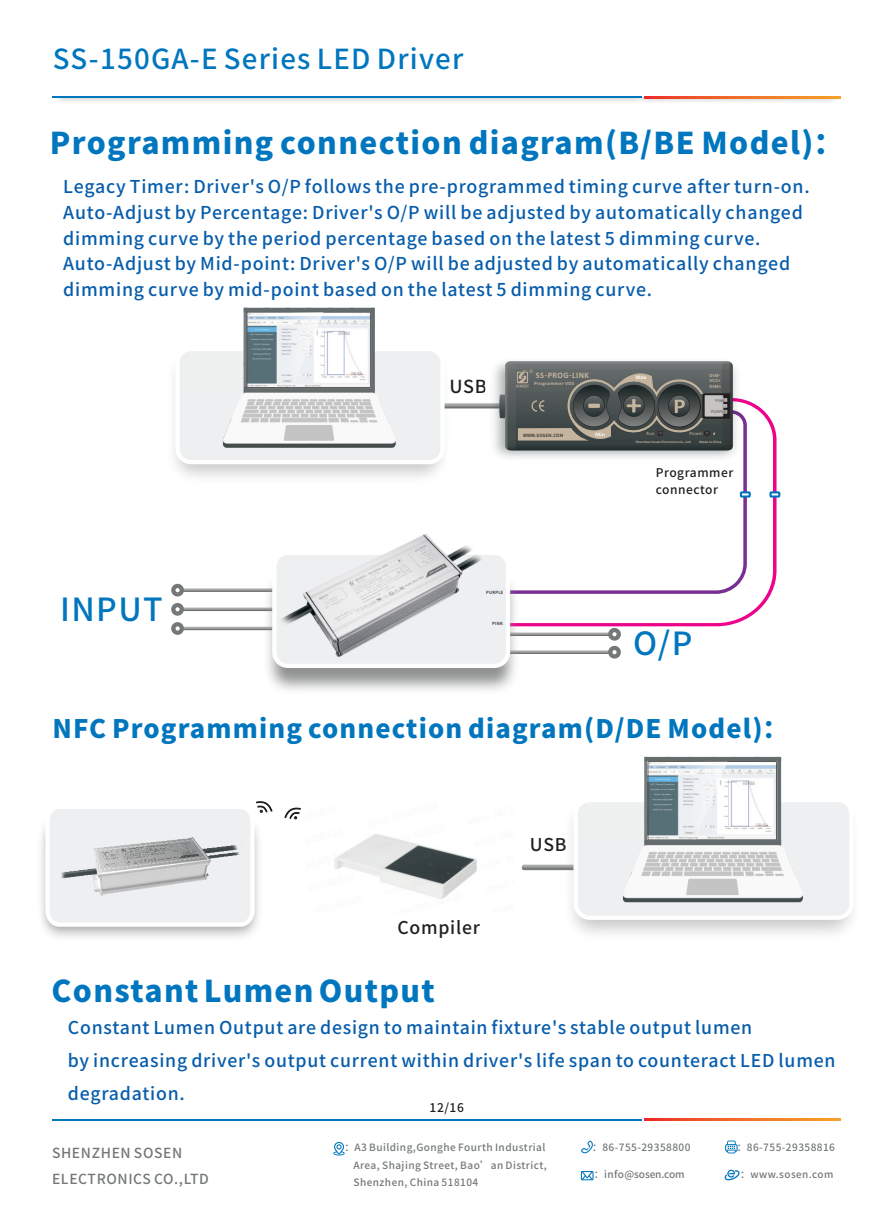
<style>
.page{position:relative;width:893px;height:1212px;background:#fff}
.page>*{position:absolute;margin:0;border:0;box-sizing:border-box;transform-origin:0 0}
.t1{font:500 31.95px "Source Han Sans CN";letter-spacing:.045em;color:#0076bf}
.t2{font:700 30px "Source Han Sans CN";letter-spacing:.045em;color:#0076bf}
.t3{font:27.6px "Source Han Sans CN";letter-spacing:.045em;color:#0076bf}
.t4{font:700 25.5px "Source Han Sans CN";letter-spacing:.045em;color:#0076bf}
.t5{font:500 18px "Source Han Sans CN";color:#231f20}
.t6{font:17.7px/25.7px "Source Han Sans CN";letter-spacing:.045em;color:#075dac}
.t7{font:17.55px "Source Han Sans CN";letter-spacing:.045em;color:#231f20}
.t8{font:13.8px/26.2px "Source Han Sans CN";letter-spacing:.045em;color:#747879}
.t9{font:500 12px/17.4px "Source Han Sans CN";letter-spacing:.045em;color:#231f20}
.t10{font:10.05px/17.5px "Source Han Sans CN";letter-spacing:.045em;color:#747879}
.t11{font:10.05px "Source Han Sans CN";letter-spacing:-.01em;color:#747879}
.t12{font:9.9px "Source Han Sans CN";letter-spacing:.045em;color:#747879}
.t13{font:700 8.4px "Calibri";letter-spacing:.045em;color:#c5b59e}
.t14{font:700 5.55px "Calibri";color:#fff}
.t15{font:700 4.95px "Calibri";letter-spacing:.045em;color:#c5b59e;scale:1.08 1}
.t16{font:700 4.95px "Calibri";letter-spacing:.045em;color:#c5b59e}
.t17{font:4.95px "Calibri";letter-spacing:.045em;color:#c5b59e}
.t18{font:500 4.35px "Source Han Sans CN";letter-spacing:.045em;color:#231f20}
.t19{font:500 3.75px "Source Han Sans CN";letter-spacing:.045em;color:#57585a}
.t20{font:700 3.45px "Calibri";letter-spacing:.045em;color:#c5b59e}
.s1{font-family:"Source Han Sans CN";font-weight:500}
</style>
<div class="page">
<img style="left:58px;top:98px;width:782px;height:4px">
<hr style="left:53px;top:97px;width:589px;height:1px;background:#0076bf">
<svg style="left:644px;top:97px;width:196px;height:1px"></svg>
<svg style="left:333px;top:1142px;width:12px;height:13px"></svg>
<svg style="left:581px;top:1140px;width:12px;height:13px"></svg>
<svg style="left:725px;top:1140px;width:13px;height:13px"></svg>
<svg style="left:724px;top:1170px;width:16px;height:10px"></svg>
<svg style="left:581px;top:1171px;width:12px;height:9px"></svg>
<hr style="left:53px;top:1119px;width:589px;height:1px;background:#0076bf">
<svg style="left:644px;top:1119px;width:196px;height:1px"></svg>
<svg style="left:544px;top:400px;width:232px;height:226px"></svg>
<svg style="left:544px;top:410px;width:203px;height:184px"></svg>
<svg style="left:181px;top:627px;width:120px;height:3px"></svg>
<svg style="left:181px;top:607px;width:120px;height:4px"></svg>
<svg style="left:181px;top:588px;width:120px;height:4px"></svg>
<svg style="left:492px;top:650px;width:120px;height:4px"></svg>
<svg style="left:492px;top:632px;width:120px;height:4px"></svg>
<div style="left:175px;top:347px;width:270px;height:117px;background:#edeff0;border:4px solid #fff;border-radius:14px"></div>
<img style="left:222px;top:307px;width:192px;height:141px">
<div style="left:171px;top:584px;width:13px;height:12px;border:4px solid #747879;border-radius:50%"></div>
<div style="left:171px;top:603px;width:13px;height:13px;border:4px solid #747879;border-radius:50%"></div>
<div style="left:171px;top:622px;width:13px;height:13px;border:4px solid #747879;border-radius:50%"></div>
<div style="left:608px;top:628px;width:13px;height:13px;border:4px solid #747879;border-radius:50%"></div>
<div style="left:608px;top:646px;width:13px;height:12px;border:4px solid #747879;border-radius:50%"></div>
<img style="left:215px;top:533px;width:329px;height:158px">
<svg style="left:189px;top:312px;width:182px;height:76px"></svg>
<svg style="left:740px;top:491px;width:11px;height:7px"></svg>
<svg style="left:769px;top:491px;width:11px;height:7px"></svg>
<img style="left:496px;top:367px;width:249px;height:98px">
<svg style="left:440px;top:361px;width:293px;height:89px"></svg>
<svg style="left:522px;top:865px;width:51px;height:5px"></svg>
<div style="left:573px;top:798px;width:281px;height:122px;background:#edeff0;border:4px solid #fff;border-radius:14px"></div>
<img style="left:623px;top:756px;width:199px;height:147px">
<svg style="left:588px;top:761px;width:189px;height:79px"></svg>
<svg style="left:43px;top:801px;width:230px;height:128px"></svg>
<svg style="left:284px;top:807px;width:17px;height:12px"></svg>
<img style="left:334px;top:834px;width:143px;height:65px">
<img style="left:57px;top:833px;width:185px;height:67px">
<h3 class="t3" style="left:53px;top:45px;width:412px">SS-150GA-E Series LED Driver</h3>
<h2 class="t2" style="left:50px;top:128px;width:795px">Programming connection diagram(B/BE Model)：</h2>
<p class="t6" style="left:63px;top:174px;width:748px">Legacy Timer: Driver's O/P follows the pre-programmed timing curve after turn-on.<br>Auto-Adjust by Percentage: Driver's O/P will be adjusted by automatically changed dimming curve by the period percentage based on the latest 5 dimming curve.<br>Auto-Adjust by Mid-point: Driver's O/P will be adjusted by automatically changed dimming curve by mid-point based on the latest 5 dimming curve.</p>
<h1 class="t1" style="left:60px;top:593px;width:104px">INPUT</h1>
<p class="t5" style="left:449px;top:377px;width:39px">USB</p>
<p class="t13" style="left:536px;top:372px;width:54px">SS<span class="s1">-</span>PROG<span class="s1">-</span>LINK</p>
<p class="t14" style="left:636px;top:375px;width:12px">Max</p>
<p class="t15" style="left:534px;top:381px;width:38px">Programmer V03</p>
<p class="t16" style="left:709px;top:373px;width:12px">DIM-</p>
<p class="t16" style="left:709px;top:384px;width:13px">DIM+</p>
<p class="t16" style="left:709px;top:379px;width:13px">VCC+</p>
<p class="t19" style="left:716px;top:398px;width:11px">PINK</p>
<p class="t19" style="left:711px;top:410px;width:17px">PURPLE</p>
<p class="t18" style="left:523px;top:433px;width:42px">WWW.SOSEN.COM</p>
<p class="t17" style="left:647px;top:432px;width:10px">Run</p>
<p class="t17" style="left:690px;top:431px;width:15px">Power</p>
<p class="t20" style="left:636px;top:440px;width:56px">Shenzhen Sosen Electronics Co.,Ltd</p>
<p class="t20" style="left:699px;top:440px;width:24px">Made in China</p>
<p class="t9" style="left:656px;top:463px;width:79px">Programmer connector</p>
<p class="t18" style="left:486px;top:590px;width:19px">PURPLE</p>
<p class="t18" style="left:492px;top:621px;width:12px">PINK</p>
<h1 class="t1" style="left:633px;top:627px;width:61px">O/P</h1>
<h3 class="t4" style="left:52px;top:716px;width:737px">NFC Programming connection diagram(D/DE Model)：</h3>
<p class="t7" style="left:397px;top:918px;width:84px">Compiler</p>
<p class="t7" style="left:530px;top:835px;width:38px">USB</p>
<h2 class="t2" style="left:52px;top:975px;width:385px">Constant Lumen Output</h2>
<p class="t6" style="left:68px;top:1010px;width:769px;line-height:33.3px">Constant Lumen Output are design to maintain fixture's stable output lumen<br>by increasing driver's output current within driver's life span to counteract LED lumen degradation.</p>
<p class="t9" style="left:430px;top:1099px;width:36px">12/16</p>
<p class="t8" style="left:52px;top:1140px;width:158px">SHENZHEN SOSEN<br>ELECTRONICS CO.,LTD</p>
<p class="t10" style="left:353px;top:1138px;width:195px;text-indent:-9px">：A3 Building,Gonghe Fourth Industrial<br>Area, Shajing Street, Bao’an District,<br>Shenzhen, China 518104</p>
<p class="t10" style="left:592px;top:1138px;width:100px">：86-755-29358800</p>
<p class="t10" style="left:737px;top:1138px;width:100px">：86-755-29358816</p>
<p class="t11" style="left:594px;top:1169px;width:92px">：info@sosen.com</p>
<p class="t12" style="left:740px;top:1169px;width:95px">：www.sosen.com</p>
</div>
